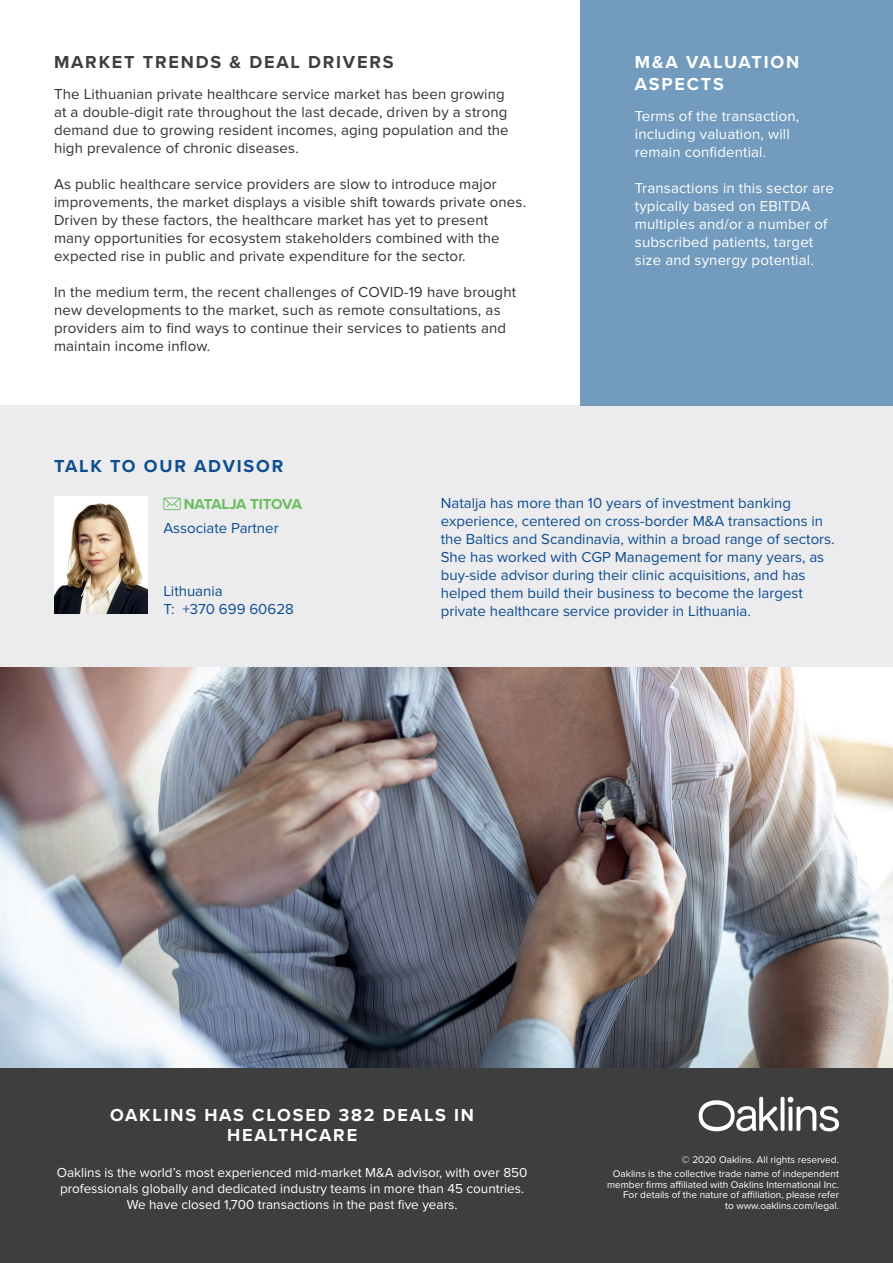
<style>
.page{position:relative;width:893px;height:1263px;background:#fff}
.page>*{position:absolute;margin:0;border:0;box-sizing:border-box;transform-origin:0 0}
.t1{font:700 18px/21.6px "Proxima Nova";letter-spacing:.1em;color:#fff}
.t2{font:700 18px "Proxima Nova";letter-spacing:.1em;color:#3e3e3f}
.t3{font:700 18px "Proxima Nova";letter-spacing:.1em;color:#0e4d91}
.t4{font:15px/18px "Proxima Nova";letter-spacing:.01em;color:#333231}
.t5{font:15px/18px "Proxima Nova";color:#0e4d91}
.t6{font:15px/18px "Proxima Nova";letter-spacing:.01em;color:#fff}
.t7{font:700 15px "Proxima Nova";letter-spacing:-.025em;color:#69be5c}
.t8{font:13.5px/16.2px "Proxima Nova";color:#fff;text-align:center}
.t9{font:10.05px/10.5px "Proxima Nova";color:#fff;text-align:right}
</style>
<div class="page">
<div style="left:0;top:405px;width:893px;height:389px;background:#ececee"></div>
<img style="left:0;top:668px;width:893px;height:400px">
<div style="left:581px;top:0;width:312px;height:405px;background:#729bbe"></div>
<div style="left:0;top:1068px;width:893px;height:195px;background:#3e3e3f"></div>
<svg style="left:699px;top:1097px;width:140px;height:34px"></svg>
<svg style="left:163px;top:498px;width:18px;height:12px"></svg>
<img style="left:54px;top:496px;width:94px;height:118px">
<p class="t2" style="left:54px;top:49px;width:341px">MARKET TRENDS &amp; DEAL DRIVERS</p>
<p class="t4" style="left:54px;top:85px;width:456px">The Lithuanian private healthcare service market has been growing at a double-digit rate throughout the last decade, driven by a strong demand due to growing resident incomes, aging population and the high prevalence of chronic diseases.</p>
<p class="t4" style="left:54px;top:175px;width:474px">As public healthcare service providers are slow to introduce major improvements, the market displays a visible shift towards private ones.<br>Driven by these factors, the healthcare market has yet to present many opportunities for ecosystem stakeholders combined with the expected rise in public and private expenditure for the sector.</p>
<p class="t4" style="left:54px;top:283px;width:464px">In the medium term, the recent challenges of COVID-19 have brought new developments to the market, such as remote consultations, as providers aim to find ways to continue their services to patients and maintain income inflow.</p>
<p class="t3" style="left:54px;top:452px;width:231px">TALK TO OUR ADVISOR</p>
<p class="t1" style="left:635px;top:51px;width:166px">M&amp;A VALUATION<br>ASPECTS</p>
<p class="t6" style="left:635px;top:107px;width:166px">Terms of the transaction, including valuation, will remain confidential.</p>
<p class="t6" style="left:635px;top:179px;width:201px">Transactions in this sector are typically based on EBITDA multiples and/or a number of subscribed patients, target size and synergy potential.</p>
<p class="t7" style="left:184px;top:492px;width:120px">NATALJA TITOVA</p>
<p class="t5" style="left:163px;top:519px;width:117px">Associate Partner</p>
<p class="t5" style="left:163px;top:582px;width:132px">Lithuania<br>T: +370 699 60628</p>
<p class="t5" style="left:441px;top:494px;width:395px">Natalja has more than 10 years of investment banking experience, centered on cross-border M&amp;A transactions in the Baltics and Scandinavia, within a broad range of sectors.<br>She has worked with CGP Management for many years, as buy-side advisor during their clinic acquisitions, and has helped them build their business to become the largest private healthcare service provider in Lithuania.</p>
<p class="t1" style="left:110px;top:1105px;width:365px;line-height:19.5px;text-align:center">OAKLINS HAS CLOSED 382 DEALS IN<br>HEALTHCARE</p>
<p class="t8" style="left:57px;top:1164px;width:472px">Oaklins is the world’s most experienced mid-market M&amp;A advisor, with over 850 professionals globally and dedicated industry teams in more than 45 countries.<br>We have closed 1,700 transactions in the past five years.</p>
<p class="t9" style="left:613px;top:1152px;width:228px;line-height:14.7px">© 2020 Oaklins. All rights reserved.<br>Oaklins is the collective trade name of independent</p>
<p class="t9" style="left:607px;top:1179px;width:233px">member firms affiliated with Oaklins International Inc.<br>For details of the nature of affiliation, please refer<br>to www.oaklins.com/legal.</p>
</div>
